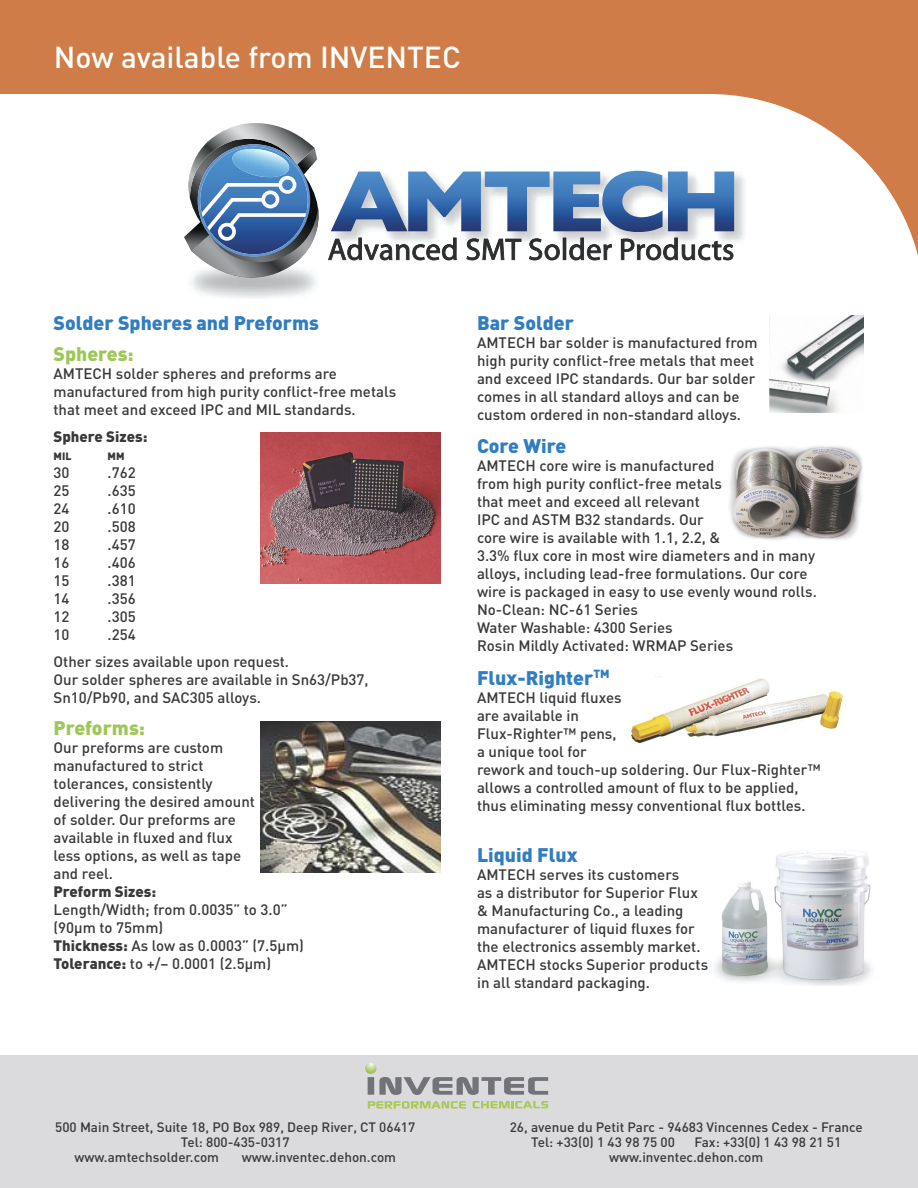
<style>
.page{position:relative;width:918px;height:1188px;background:#fff}
.page>*{position:absolute;margin:0;border:0;box-sizing:border-box;transform-origin:0 0}
.t1{font:500 30px "DIN";color:#fff}
.t2{font:900 19.5px "DIN";color:#317dc1}
.t3{font:900 19.5px "DIN";color:#9fc757}
.t4{font:500 15px/18px "DIN";color:#39383a}
.t5{font:900 15px "DIN";color:#39383a}
.t6{font:500 13.5px/15px "DIN";color:#39383a}
.t7{font:900 10.5px "DIN";color:#39383a}
.s1{font-weight:900}
</style>
<div class="page">
<div style="left:0;top:0;width:918px;height:311px;background:#cf7c48"></div>
<svg style="left:0;top:94px;width:918px;height:339px"></svg>
<img style="left:164px;top:240px;width:20px;height:59px">
<img style="left:734px;top:238px;width:13px;height:12px">
<svg style="left:184px;top:123px;width:550px;height:176px;background:#bbc7d7"></svg>
<img style="left:260px;top:433px;width:181px;height:151px">
<img style="left:260px;top:722px;width:181px;height:151px">
<img style="left:770px;top:315px;width:94px;height:97px">
<img style="left:729px;top:446px;width:134px;height:94px">
<img style="left:629px;top:676px;width:215px;height:68px">
<img style="left:715px;top:850px;width:157px;height:136px">
<div style="left:0;top:1056px;width:918px;height:132px;background:#dbdbde"></div>
<svg style="left:365px;top:1063px;width:183px;height:32px"></svg>
<svg style="left:368px;top:1101px;width:98px;height:8px"></svg>
<svg style="left:473px;top:1101px;width:75px;height:8px"></svg>
<h1 class="t1" style="left:54px;top:40px;width:408px">Now available from INVENTEC</h1>
<h2 class="t2" style="left:54px;top:311px;width:267px">Solder Spheres and Preforms</h2>
<h2 class="t3" style="left:54px;top:343px;width:82px">Spheres:</h2>
<p class="t4" style="left:54px;top:364px;width:344px">AMTECH solder spheres and preforms are manufactured from high purity conflict-free metals that meet and exceed IPC and MIL standards.</p>
<p class="t5" style="left:54px;top:428px;width:96px">Sphere Sizes:</p>
<p class="t7" style="left:54px;top:450px;width:19px">MIL</p>
<p class="t7" style="left:108px;top:450px;width:18px">MM</p>
<p class="t4" style="left:54px;top:463px;width:17px">30</p>
<p class="t4" style="left:108px;top:463px;width:30px">.762</p>
<p class="t4" style="left:54px;top:481px;width:17px">25</p>
<p class="t4" style="left:108px;top:481px;width:30px">.635</p>
<p class="t4" style="left:54px;top:499px;width:17px">24</p>
<p class="t4" style="left:108px;top:499px;width:30px">.610</p>
<p class="t4" style="left:54px;top:517px;width:17px">20</p>
<p class="t4" style="left:108px;top:517px;width:30px">.508</p>
<p class="t4" style="left:54px;top:535px;width:17px">18</p>
<p class="t4" style="left:108px;top:535px;width:30px">.457</p>
<p class="t4" style="left:54px;top:553px;width:17px">16</p>
<p class="t4" style="left:108px;top:553px;width:30px">.406</p>
<p class="t4" style="left:54px;top:571px;width:17px">15</p>
<p class="t4" style="left:108px;top:571px;width:30px">.381</p>
<p class="t4" style="left:54px;top:589px;width:17px">14</p>
<p class="t4" style="left:108px;top:589px;width:30px">.356</p>
<p class="t4" style="left:54px;top:607px;width:17px">12</p>
<p class="t4" style="left:108px;top:607px;width:30px">.305</p>
<p class="t4" style="left:54px;top:625px;width:17px">10</p>
<p class="t4" style="left:54px;top:621px;width:237px;line-height:27px;text-indent:54px">.254<br>Other sizes available upon request.</p>
<p class="t4" style="left:54px;top:670px;width:317px">Our solder spheres are available in Sn63/Pb37,<br>Sn10/Pb90, and SAC305 alloys.</p>
<h2 class="t3" style="left:54px;top:716px;width:93px">Preforms:</h2>
<p class="t4" style="left:54px;top:738px;width:203px">Our preforms are custom manufactured to strict tolerances, consistently delivering the desired amount of solder. Our preforms are available in fluxed and flux less options, as well as tape and reel.</p>
<p class="t5" style="left:54px;top:883px;width:104px">Preform Sizes:</p>
<p class="t4" style="left:54px;top:900px;width:252px">Length/Width; from 0.0035” to 3.0” (90µm to 75mm)<br><span class="s1">Thickness:</span> As low as 0.0003” (7.5µm)<br><span class="s1">Tolerance:</span> to +/– 0.0001 (2.5µm)</p>
<p class="t6" style="left:55px;top:1119px;width:362px">500 Main Street, Suite 18, PO Box 989, Deep River, CT 06417</p>
<p class="t6" style="left:181px;top:1134px;width:110px">Tel: 800-435-0317</p>
<p class="t6" style="left:74px;top:1149px;width:146px">www.amtechsolder.com</p>
<p class="t6" style="left:242px;top:1149px;width:156px">www.inventec.dehon.com</p>
<h2 class="t2" style="left:477px;top:311px;width:98px">Bar Solder</h2>
<p class="t4" style="left:477px;top:333px;width:282px">AMTECH bar solder is manufactured from high purity conflict-free metals that meet and exceed IPC standards. Our bar solder comes in all standard alloys and can be custom ordered in non-standard alloys.</p>
<h2 class="t2" style="left:477px;top:435px;width:91px">Core Wire</h2>
<p class="t4" style="left:477px;top:456px;width:341px">AMTECH core wire is manufactured<br>from high purity conflict-free metals<br>that meet and exceed all relevant<br>IPC and ASTM B32 standards. Our<br>core wire is available with 1.1, 2.2, &amp;<br>3.3% flux core in most wire diameters and in many alloys, including lead-free formulations. Our core wire is packaged in easy to use evenly wound rolls.<br>No-Clean: NC-61 Series<br>Water Washable: 4300 Series<br>Rosin Mildly Activated: WRMAP Series</p>
<h2 class="t2" style="left:477px;top:666px;width:134px">Flux-Righter<sup>TM</sup></h2>
<p class="t4" style="left:477px;top:688px;width:345px">AMTECH liquid fluxes<br>are available in<br>Flux-Righter™ pens,<br>a unique tool for<br>rework and touch-up soldering. Our Flux-Righter™ allows a controlled amount of flux to be applied, thus eliminating messy conventional flux bottles.</p>
<h2 class="t2" style="left:477px;top:843px;width:102px">Liquid Flux</h2>
<p class="t4" style="left:477px;top:865px;width:233px">AMTECH serves its customers<br>as a distributor for Superior Flux &amp; Manufacturing Co., a leading manufacturer of liquid fluxes for the electronics assembly market.<br>AMTECH stocks Superior products in all standard packaging.</p>
<p class="t6" style="left:531px;top:1120px;width:333px;text-indent:-21px">26, avenue du Petit Parc - 94683 Vincennes Cedex - France<br>Tel: +33(0) 1 43 98 75 00</p>
<p class="t6" style="left:609px;top:1135px;width:234px;text-indent:85px">Fax: +33(0) 1 43 98 21 51 www.inventec.dehon.com</p>
</div>
